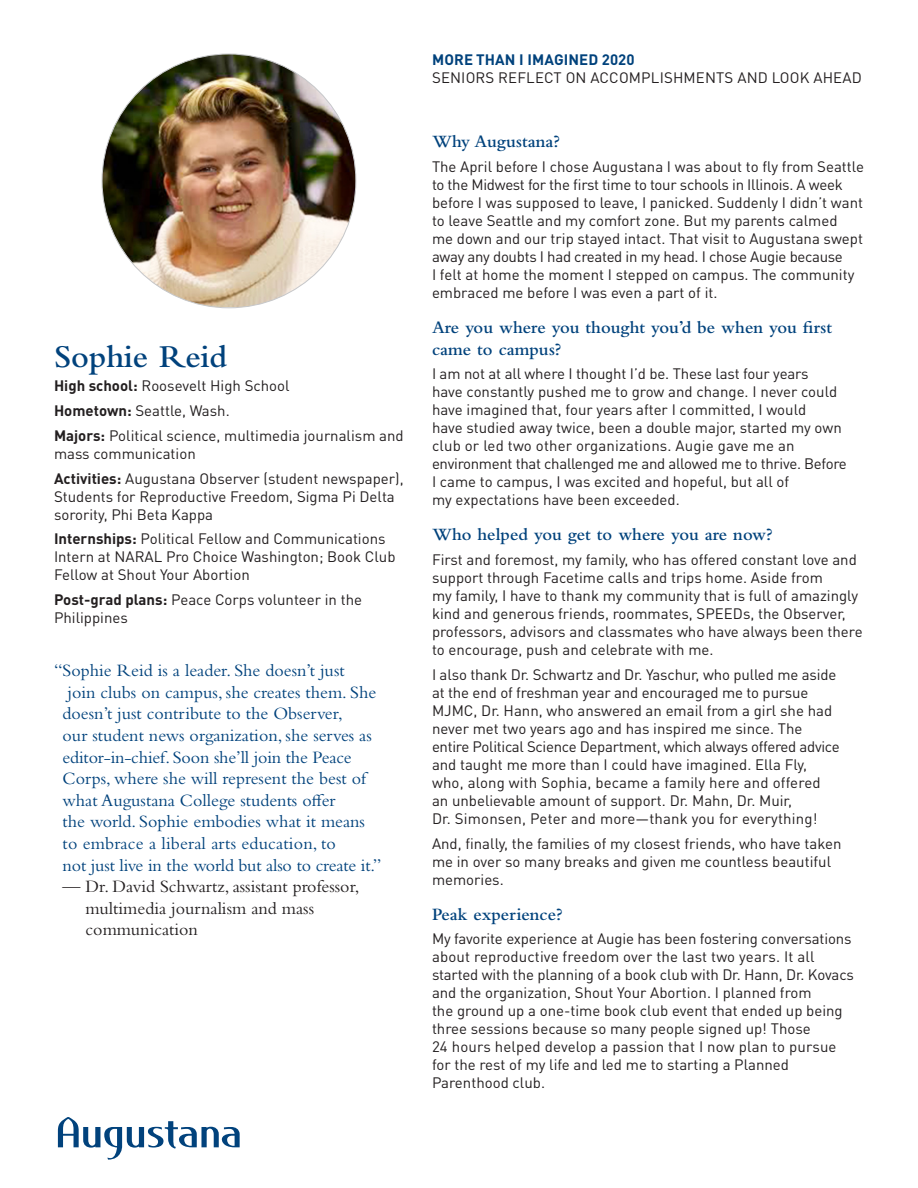
<style>
.page{position:relative;width:918px;height:1188px;background:#fff}
.page>*{position:absolute;margin:0;border:0;box-sizing:border-box;transform-origin:0 0}
.Subhead{font:600 33px "Bembo Std";color:#01427c}
.t1{font:18px/21.6px "Bembo Std";color:#01427c}
.Subhead-2{font:600 18px/21.6px "Bembo Std";color:#01427c}
.t2{font:18px/21.6px "Bembo Std";color:#231f20}
.Body_Copy{font:15px/18px "DINOT";color:#231f20}
.t3{font:700 15px "DINOT";letter-spacing:.01em;color:#01427c}
.s1{font-weight:700}
</style>
<div class="page">
<svg style="left:58px;top:1117px;width:182px;height:43px"></svg>
<img style="left:102px;top:54px;width:254px;height:253px">
<p class="Subhead" style="left:54px;top:338px;width:175px">Sophie Reid</p>
<p class="Body_Copy" style="left:54px;top:376px;width:237px"><span class="s1">High school:</span> Roosevelt High School</p>
<p class="Body_Copy" style="left:54px;top:401px;width:177px"><span class="s1">Hometown:</span> Seattle, Wash.</p>
<p class="Body_Copy" style="left:54px;top:426px;width:351px"><span class="s1">Majors:</span> Political science, multimedia journalism and mass communication</p>
<p class="Body_Copy" style="left:54px;top:469px;width:351px"><span class="s1">Activities:</span> Augustana Observer (student newspaper),<br>Students for Reproductive Freedom, Sigma Pi Delta sorority, Phi Beta Kappa</p>
<p class="Body_Copy" style="left:54px;top:529px;width:343px"><span class="s1">Internships:</span> Political Fellow and Communications<br>Intern at NARAL Pro Choice Washington; Book Club<br>Fellow at Shout Your Abortion</p>
<p class="Body_Copy" style="left:54px;top:590px;width:310px"><span class="s1">Post-grad plans:</span> Peace Corps volunteer in the<br>Philippines</p>
<p class="t1" style="left:63px;top:660px;width:320px;text-indent:-9px">“Sophie Reid is a leader. She doesn’t just<br>join clubs on campus, she creates them. She doesn’t just contribute to the Observer,<br>our student news organization, she serves as editor-in-chief. Soon she’ll join the Peace Corps, where she will represent the best of what Augustana College students offer<br>the world. Sophie embodies what it means to embrace a liberal arts education, to<br>not just live in the world but also to create it.”</p>
<p class="t2" style="left:86px;top:876px;width:276px;text-indent:-23px">— Dr. David Schwartz, assistant professor, multimedia journalism and mass communication</p>
<p class="t3" style="left:432px;top:50px;width:204px">MORE THAN I IMAGINED 2020</p>
<p class="Body_Copy" style="left:432px;top:68px;width:431px">SENIORS REFLECT ON ACCOMPLISHMENTS AND LOOK AHEAD</p>
<p class="Subhead-2" style="left:432px;top:131px;width:129px">Why Augustana?</p>
<p class="Body_Copy" style="left:432px;top:157px;width:433px">The April before I chose Augustana I was about to fly from Seattle to the Midwest for the first time to tour schools in Illinois. A week before I was supposed to leave, I panicked. Suddenly I didn’t want to leave Seattle and my comfort zone. But my parents calmed<br>me down and our trip stayed intact. That visit to Augustana swept away any doubts I had created in my head. I chose Augie because<br>I felt at home the moment I stepped on campus. The community embraced me before I was even a part of it.</p>
<p class="Subhead-2" style="left:432px;top:317px;width:402px">Are you where you thought you’d be when you first came to campus?</p>
<p class="Body_Copy" style="left:432px;top:364px;width:416px">I am not at all where I thought I’d be. These last four years<br>have constantly pushed me to grow and change. I never could have imagined that, four years after I committed, I would<br>have studied away twice, been a double major, started my own club or led two other organizations. Augie gave me an environment that challenged me and allowed me to thrive. Before I came to campus, I was excited and hopeful, but all of<br>my expectations have been exceeded.</p>
<p class="Subhead-2" style="left:432px;top:524px;width:342px">Who helped you get to where you are now?</p>
<p class="Body_Copy" style="left:432px;top:550px;width:432px">First and foremost, my family, who has offered constant love and support through Facetime calls and trips home. Aside from<br>my family, I have to thank my community that is full of amazingly kind and generous friends, roommates, SPEEDs, the Observer, professors, advisors and classmates who have always been there to encourage, push and celebrate with me.</p>
<p class="Body_Copy" style="left:432px;top:665px;width:409px">I also thank Dr. Schwartz and Dr. Yaschur, who pulled me aside at the end of freshman year and encouraged me to pursue MJMC, Dr. Hann, who answered an email from a girl she had never met two years ago and has inspired me since. The entire Political Science Department, which always offered advice and taught me more than I could have imagined. Ella Fly, who, along with Sophia, became a family here and offered an unbelievable amount of support. Dr. Mahn, Dr. Muir,<br>Dr. Simonsen, Peter and more—thank you for everything!</p>
<p class="Body_Copy" style="left:432px;top:834px;width:411px">And, finally, the families of my closest friends, who have taken me in over so many breaks and given me countless beautiful memories.</p>
<p class="Subhead-2" style="left:432px;top:903px;width:132px">Peak experience?</p>
<p class="Body_Copy" style="left:432px;top:929px;width:423px">My favorite experience at Augie has been fostering conversations about reproductive freedom over the last two years. It all started with the planning of a book club with Dr. Hann, Dr. Kovacs and the organization, Shout Your Abortion. I planned from<br>the ground up a one-time book club event that ended up being three sessions because so many people signed up! Those<br>24 hours helped develop a passion that I now plan to pursue for the rest of my life and led me to starting a Planned Parenthood club.</p>
</div>
